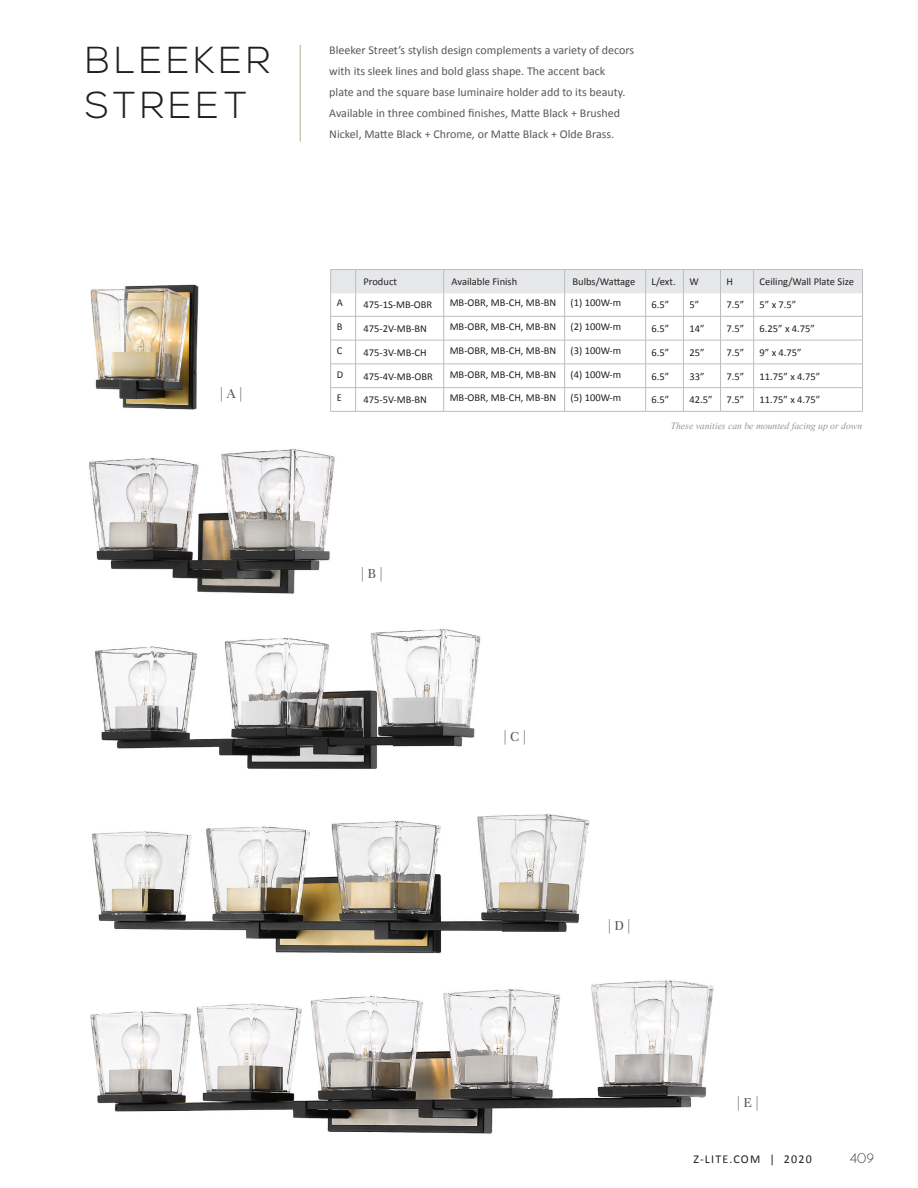
<style>
.page{position:relative;width:918px;height:1188px;background:#fff}
.page>*{position:absolute;margin:0;border:0;box-sizing:border-box;transform-origin:0 0}
.t1{font:300 37.5px/45px "Nexa Demo";letter-spacing:.11em;color:#231f20}
.t2{font:15px "Unna";color:#57585a}
.t3{font:300 15px "Josefin Sans Std";color:#231f20}
.t4{font:12px/21px "Calibri";color:#57585a}
.t5{font:12px "Vijaya";color:#8f969a}
.t6{font:12px "Calibri";letter-spacing:.1em;color:#231f20}
.t7{font:10.5px "Calibri";color:#231f20}
</style>
<div class="page">
<img style="left:89px;top:449px;width:246px;height:145px">
<img style="left:90px;top:980px;width:624px;height:154px">
<svg style="left:330px;top:269px;width:533px;height:143px"></svg>
<hr style="left:300px;top:45px;width:1px;height:96px;background:#b3b18f">
<img style="left:95px;top:628px;width:386px;height:141px">
<img style="left:90px;top:285px;width:75px;height:124px">
<img style="left:165px;top:284px;width:34px;height:126px">
<img style="left:92px;top:814px;width:498px;height:140px">
<h1 class="t1" style="left:85px;top:39px;width:187px">BLEEKER<br>STREET</h1>
<p class="t4" style="left:329px;top:40px;width:306px">Bleeker Street’s stylish design complements a variety of decors with its sleek lines and bold glass shape. The accent back<br>plate and the square base luminaire holder add to its beauty.<br>Available in three combined finishes, Matte Black + Brushed Nickel, Matte Black + Chrome, or Matte Black + Olde Brass.</p>
<h2 class="t2" style="left:220px;top:385px;width:24px">| A |</h2>
<p class="t7" style="left:364px;top:275px;width:35px">Product</p>
<p class="t7" style="left:452px;top:275px;width:67px">Available Finish</p>
<p class="t7" style="left:573px;top:275px;width:64px">Bulbs/Wattage</p>
<p class="t7" style="left:652px;top:275px;width:26px">L/ext.</p>
<p class="t7" style="left:689px;top:275px;width:11px">W</p>
<p class="t7" style="left:727px;top:275px;width:8px">H</p>
<p class="t7" style="left:760px;top:275px;width:96px">Ceiling/Wall Plate Size</p>
<p class="t7" style="left:337px;top:296px;width:8px">A</p>
<p class="t7" style="left:364px;top:298px;width:70px">475-1S-MB-OBR</p>
<p class="t7" style="left:450px;top:296px;width:108px">MB-OBR, MB-CH, MB-BN</p>
<p class="t7" style="left:571px;top:296px;width:52px">(1) 100W-m</p>
<p class="t7" style="left:652px;top:298px;width:19px">6.5”</p>
<p class="t7" style="left:689px;top:298px;width:11px">5”</p>
<p class="t7" style="left:727px;top:298px;width:19px">7.5”</p>
<p class="t7" style="left:760px;top:298px;width:38px">5” x 7.5”</p>
<p class="t7" style="left:337px;top:320px;width:7px">B</p>
<p class="t7" style="left:364px;top:322px;width:65px">475-2V-MB-BN</p>
<p class="t7" style="left:450px;top:320px;width:108px">MB-OBR, MB-CH, MB-BN</p>
<p class="t7" style="left:571px;top:320px;width:52px">(2) 100W-m</p>
<p class="t7" style="left:652px;top:322px;width:19px">6.5”</p>
<p class="t7" style="left:689px;top:322px;width:17px">14”</p>
<p class="t7" style="left:727px;top:322px;width:19px">7.5”</p>
<p class="t7" style="left:760px;top:322px;width:57px">6.25” x 4.75”</p>
<p class="t7" style="left:337px;top:344px;width:7px">C</p>
<p class="t7" style="left:364px;top:346px;width:65px">475-3V-MB-CH</p>
<p class="t7" style="left:450px;top:344px;width:108px">MB-OBR, MB-CH, MB-BN</p>
<p class="t7" style="left:571px;top:344px;width:52px">(3) 100W-m</p>
<p class="t7" style="left:652px;top:346px;width:19px">6.5”</p>
<p class="t7" style="left:689px;top:346px;width:17px">25”</p>
<p class="t7" style="left:727px;top:346px;width:19px">7.5”</p>
<p class="t7" style="left:760px;top:346px;width:44px">9” x 4.75”</p>
<p class="t7" style="left:337px;top:368px;width:8px">D</p>
<p class="t7" style="left:364px;top:370px;width:71px">475-4V-MB-OBR</p>
<p class="t7" style="left:450px;top:368px;width:108px">MB-OBR, MB-CH, MB-BN</p>
<p class="t7" style="left:571px;top:368px;width:52px">(4) 100W-m</p>
<p class="t7" style="left:652px;top:370px;width:19px">6.5”</p>
<p class="t7" style="left:689px;top:370px;width:17px">33”</p>
<p class="t7" style="left:727px;top:370px;width:19px">7.5”</p>
<p class="t7" style="left:760px;top:370px;width:62px">11.75” x 4.75”</p>
<p class="t7" style="left:337px;top:391px;width:7px">E</p>
<p class="t7" style="left:364px;top:393px;width:65px">475-5V-MB-BN</p>
<p class="t7" style="left:450px;top:391px;width:108px">MB-OBR, MB-CH, MB-BN</p>
<p class="t7" style="left:571px;top:391px;width:52px">(5) 100W-m</p>
<p class="t7" style="left:652px;top:393px;width:19px">6.5”</p>
<p class="t7" style="left:689px;top:393px;width:25px">42.5”</p>
<p class="t7" style="left:727px;top:393px;width:19px">7.5”</p>
<p class="t7" style="left:760px;top:393px;width:62px">11.75” x 4.75”</p>
<h2 class="t2" style="left:361px;top:565px;width:24px">| B |</h2>
<p class="t5" style="left:671px;top:417px;width:193px">These vanities can be mounted facing up or down</p>
<h2 class="t2" style="left:503px;top:728px;width:24px">| C |</h2>
<h2 class="t2" style="left:608px;top:917px;width:24px">| D |</h2>
<h2 class="t2" style="left:737px;top:1094px;width:24px">| E |</h2>
<p class="t6" style="left:693px;top:1152px;width:120px">Z-LITE.COM | 2020</p>
<h2 class="t3" style="left:849px;top:1148px;width:26px">409</h2>
</div>
